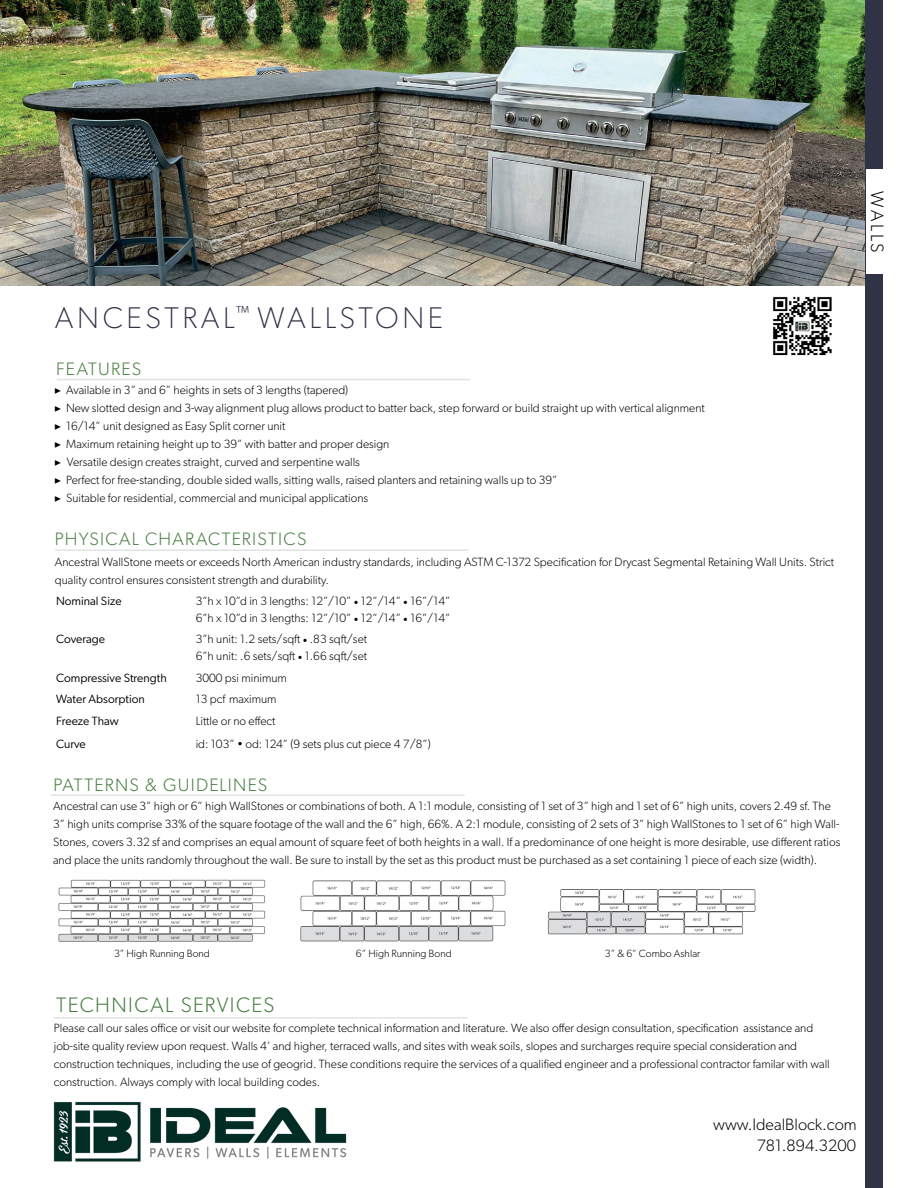
<style>
.page{position:relative;width:918px;height:1188px;background:#fff}
.page>*{position:absolute;margin:0;border:0;box-sizing:border-box;transform-origin:0 0}
.t1{font:100 30px "Gibson";letter-spacing:.12em;color:#303245}
.Products_-_Features_Title{font:300 21px "Gibson";letter-spacing:.07em;color:#447b3d}
.Products_-_Features_Title-2{font:300 18px "Gibson";letter-spacing:.07em;color:#447b3d}
.t2{font:300 18px "Gibson";letter-spacing:.145em;color:#000}
.t3{font:300 16.5px "Gibson";color:#000}
.t4{font:300 12px/18px "Gibson";color:#000}
.t5{font:12px "Gibson";color:#000}
.t6{font:300 10.5px "Gibson";color:#000}
.s1{font-family:"Minion Pro";font-weight:400}
</style>
<div class="page">
<img style="left:0;top:0;width:866px;height:285px">
<hr style="left:57px;top:379px;width:413px;height:1px;background:#b5b8ba">
<div style="left:866px;top:0;width:17px;height:1188px;background:#303245"></div>
<div style="left:866px;top:169px;width:27px;height:104px;background:#fff"></div>
<img style="left:53px;top:1101px;width:294px;height:60px">
<img style="left:773px;top:296px;width:59px;height:60px">
<hr style="left:54px;top:1017px;width:413px;height:2px;background:#b5b8ba">
<hr style="left:55px;top:549px;width:414px;height:2px;background:#b5b8ba">
<hr style="left:51px;top:794px;width:414px;height:2px;background:#b5b8ba">
<img style="left:58px;top:879px;width:208px;height:63px">
<img style="left:300px;top:880px;width:206px;height:62px">
<img style="left:547px;top:889px;width:209px;height:46px">
<p class="t1" style="left:55px;top:300px;width:390px">ANCESTRAL<sup>™</sup> WALLSTONE</p>
<p class="Products_-_Features_Title-2" style="left:56px;top:358px;width:86px">FEATURES</p>
<p class="t4" style="left:54px;top:381px;width:296px"><span class="s1">▶</span> Available in 3” and 6” heights in sets of 3 lengths (tapered)</p>
<p class="t4" style="left:54px;top:399px;width:652px"><span class="s1">▶</span> New slotted design and 3-way alignment plug allows product to batter back, step forward or build straight up with vertical alignment</p>
<p class="t4" style="left:54px;top:417px;width:233px"><span class="s1">▶</span> 16/14” unit designed as Easy Split corner unit</p>
<p class="t4" style="left:54px;top:435px;width:337px"><span class="s1">▶</span> Maximum retaining height up to 39” with batter and proper design</p>
<p class="t4" style="left:54px;top:453px;width:307px"><span class="s1">▶</span> Versatile design creates straight, curved and serpentine walls</p>
<p class="t4" style="left:54px;top:471px;width:505px"><span class="s1">▶</span> Perfect for free-standing, double sided walls, sitting walls, raised planters and retaining walls up to 39”</p>
<p class="t4" style="left:54px;top:489px;width:316px"><span class="s1">▶</span> Suitable for residential, commercial and municipal applications</p>
<p class="Products_-_Features_Title-2" style="left:55px;top:528px;width:253px">PHYSICAL CHARACTERISTICS</p>
<p class="t4" style="left:55px;top:553px;width:781px">Ancestral WallStone meets or exceeds North American industry standards, including ASTM C-1372 Specification for Drycast Segmental Retaining Wall Units. Strict quality control ensures consistent strength and durability.</p>
<p class="t5" style="left:56px;top:594px;width:67px">Nominal Size</p>
<p class="t4" style="left:196px;top:592px;width:256px">3”h x 10”d in 3 lengths: 12”/10” <span class="s1">•</span> 12”/14” <span class="s1">•</span> 16”/14”</p>
<p class="t4" style="left:196px;top:609px;width:256px">6”h x 10”d in 3 lengths: 12”/10” <span class="s1">•</span> 12”/14” <span class="s1">•</span> 16”/14”</p>
<p class="t5" style="left:56px;top:632px;width:50px">Coverage</p>
<p class="t4" style="left:196px;top:630px;width:173px">3”h unit: 1.2 sets/sqft <span class="s1">•</span> .83 sqft/set</p>
<p class="t4" style="left:196px;top:647px;width:173px">6”h unit: .6 sets/sqft <span class="s1">•</span> 1.66 sqft/set</p>
<p class="t5" style="left:56px;top:670px;width:112px">Compressive Strength</p>
<p class="t4" style="left:196px;top:668px;width:93px">3000 psi minimum</p>
<p class="t5" style="left:56px;top:692px;width:90px">Water Absorption</p>
<p class="t4" style="left:196px;top:690px;width:82px">13 pcf maximum</p>
<p class="t5" style="left:56px;top:713px;width:64px">Freeze Thaw</p>
<p class="t4" style="left:196px;top:712px;width:81px">Little or no effect</p>
<p class="t5" style="left:56px;top:736px;width:31px">Curve</p>
<p class="t4" style="left:196px;top:735px;width:236px">id: 103” • od: 124” (9 sets plus cut piece 4 7/8”)</p>
<p class="Products_-_Features_Title-2" style="left:53px;top:774px;width:215px">PATTERNS &amp; GUIDELINES</p>
<p class="t4" style="left:53px;top:797px;width:789px">Ancestral can use 3” high or 6” high WallStones or combinations of both. A 1:1 module, consisting of 1 set of 3” high and 1 set of 6” high units, covers 2.49 sf. The 3” high units comprise 33% of the square footage of the wall and the 6” high, 66%. A 2:1 module, consisting of 2 sets of 3” high WallStones to 1 set of 6” high Wall-Stones, covers 3.32 sf and comprises an equal amount of square feet of both heights in a wall. If a predominance of one height is more desirable, use different ratios and place the units randomly throughout the wall. Be sure to install by the set as this product must be purchased as a set containing 1 piece of each size (width).</p>
<p class="t2" style="left:888px;top:191px;width:63px;rotate:90deg">WALLS</p>
<p class="t6" style="left:114px;top:947px;width:97px">3” High Running Bond</p>
<p class="Products_-_Features_Title" style="left:56px;top:992px;width:220px">TECHNICAL SERVICES</p>
<p class="t6" style="left:356px;top:947px;width:97px">6” High Running Bond</p>
<p class="t6" style="left:605px;top:947px;width:97px">3” &amp; 6” Combo Ashlar</p>
<p class="t4" style="left:54px;top:1019px;width:778px">Please call our sales office or visit our website for complete technical information and literature. We also offer design consultation, specification assistance and job-site quality review upon request. Walls 4’ and higher, terraced walls, and sites with weak soils, slopes and surcharges require special consideration and construction techniques, including the use of geogrid. These conditions require the services of a qualified engineer and a professional contractor familar with wall construction. Always comply with local building codes.</p>
<p class="t3" style="left:713px;top:1115px;width:145px">www.IdealBlock.com</p>
<p class="t3" style="left:757px;top:1136px;width:101px">781.894.3200</p>
</div>
